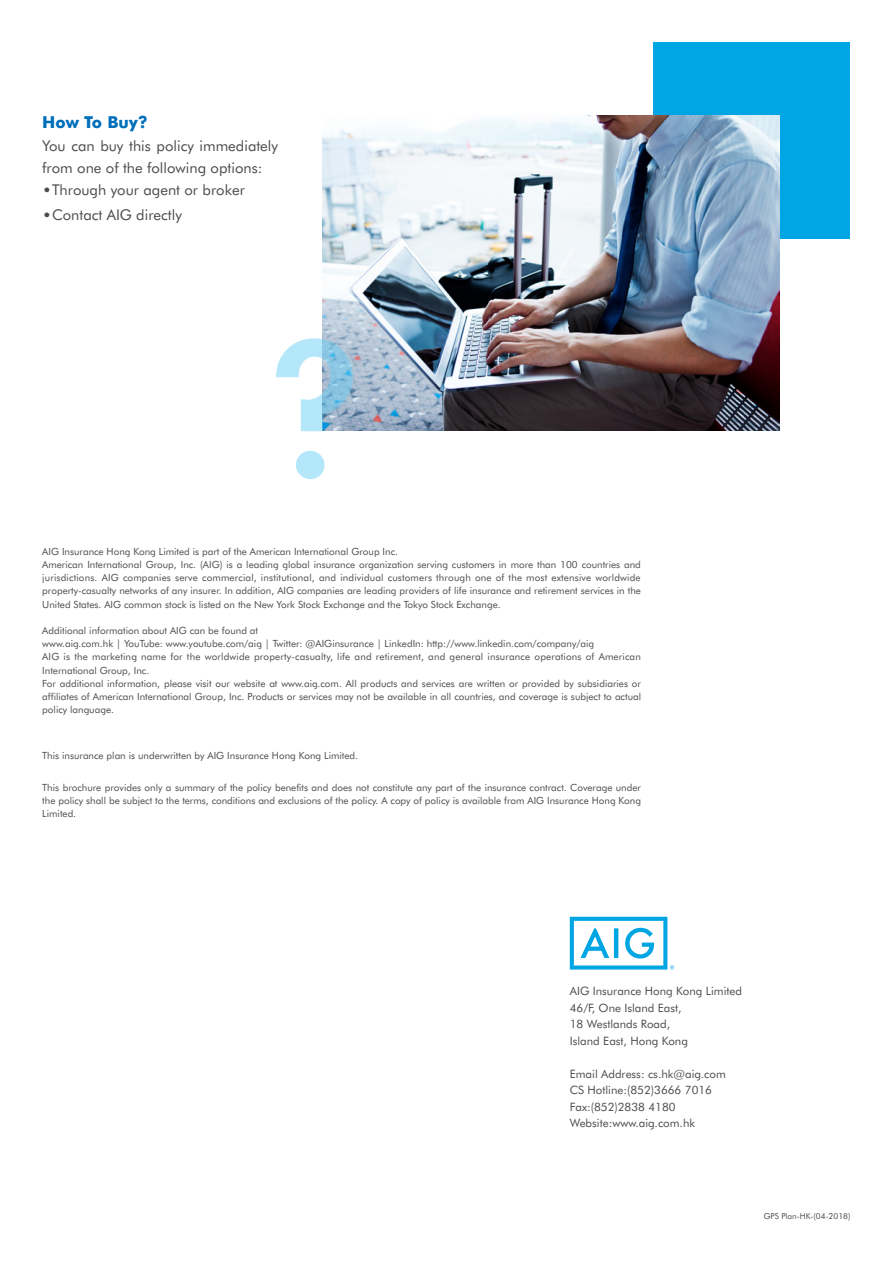
<style>
.page{position:relative;width:893px;height:1263px;background:#fff}
.page>*{position:absolute;margin:0;border:0;box-sizing:border-box;transform-origin:0 0}
.heading{font:700 16.5px "AIG Futura";color:#006fba}
.main_text{font:14.85px/21.5px "AIG Futura";color:#4b4c4d}
.main_text-2{font:11.55px "AIG Futura";color:#4b4c4d}
.main_text-3{font:9.9px/13.2px "AIG Futura";color:#4b4c4d;text-align:justify}
.main_text-4{font:8.25px "AIG Futura";color:#4b4c4d}
.s1{font-size:16.5px}
</style>
<div class="page">
<svg style="left:570px;top:917px;width:104px;height:52px"></svg>
<div style="left:654px;top:43px;width:196px;height:196px;background:#00a5e3"></div>
<img style="left:322px;top:115px;width:458px;height:316px">
<svg style="left:276px;top:338px;width:77px;height:141px"></svg>
<p class="heading" style="left:42px;top:112px;width:107px">How To Buy?</p>
<p class="main_text" style="left:42px;top:135px;width:237px">You can buy this policy immediately from one of the following options:</p>
<p class="main_text" style="left:42px;top:179px;width:204px"><span class="s1">•</span>Through your agent or broker</p>
<p class="main_text" style="left:42px;top:204px;width:141px"><span class="s1">•</span>Contact AIG directly</p>
<p class="main_text-3" style="left:42px;top:545px;width:357px">AIG Insurance Hong Kong Limited is part of the American International Group Inc.</p>
<p class="main_text-3" style="left:42px;top:558px;width:600px">American International Group, Inc. (AIG) is a leading global insurance organization serving customers in more than 100 countries and jurisdictions. AIG companies serve commercial, institutional, and individual customers through one of the most extensive worldwide property-casualty networks of any insurer. In addition, AIG companies are leading providers of life insurance and retirement services in the United States. AIG common stock is listed on the New York Stock Exchange and the Tokyo Stock Exchange.</p>
<p class="main_text-3" style="left:42px;top:624px;width:217px">Additional information about AIG can be found at</p>
<p class="main_text-3" style="left:42px;top:637px;width:553px">www.aig.com.hk | YouTube: www.youtube.com/aig | Twitter: @AIGinsurance | LinkedIn: http://www.linkedin.com/company/aig</p>
<p class="main_text-3" style="left:42px;top:650px;width:600px">AIG is the marketing name for the worldwide property-casualty, life and retirement, and general insurance operations of American<br>International Group, Inc.</p>
<p class="main_text-3" style="left:42px;top:677px;width:600px">For additional information, please visit our website at www.aig.com. All products and services are written or provided by subsidiaries or affiliates of American International Group, Inc. Products or services may not be available in all countries, and coverage is subject to actual policy language.</p>
<p class="main_text-3" style="left:42px;top:748px;width:317px">This insurance plan is underwritten by AIG Insurance Hong Kong Limited.</p>
<p class="main_text-3" style="left:42px;top:781px;width:600px">This brochure provides only a summary of the policy benefits and does not constitute any part of the insurance contract. Coverage under the policy shall be subject to the terms, conditions and exclusions of the policy. A copy of policy is available from AIG Insurance Hong Kong Limited.</p>
<p class="main_text-2" style="left:570px;top:984px;width:174px">AIG Insurance Hong Kong Limited</p>
<p class="main_text-2" style="left:570px;top:1001px;width:113px">46/F, One Island East,</p>
<p class="main_text-2" style="left:570px;top:1017px;width:102px">18 Westlands Road,</p>
<p class="main_text-2" style="left:570px;top:1034px;width:120px">Island East, Hong Kong</p>
<p class="main_text-2" style="left:570px;top:1067px;width:157px">Email Address: cs.hk@aig.com</p>
<p class="main_text-2" style="left:570px;top:1083px;width:144px">CS Hotline:(852)3666 7016</p>
<p class="main_text-2" style="left:570px;top:1100px;width:107px">Fax:(852)2838 4180</p>
<p class="main_text-2" style="left:570px;top:1116px;width:127px">Website:www.aig.com.hk</p>
<p class="main_text-4" style="left:764px;top:1211px;width:88px">GPS Plan-HK-(04-2018)</p>
</div>
